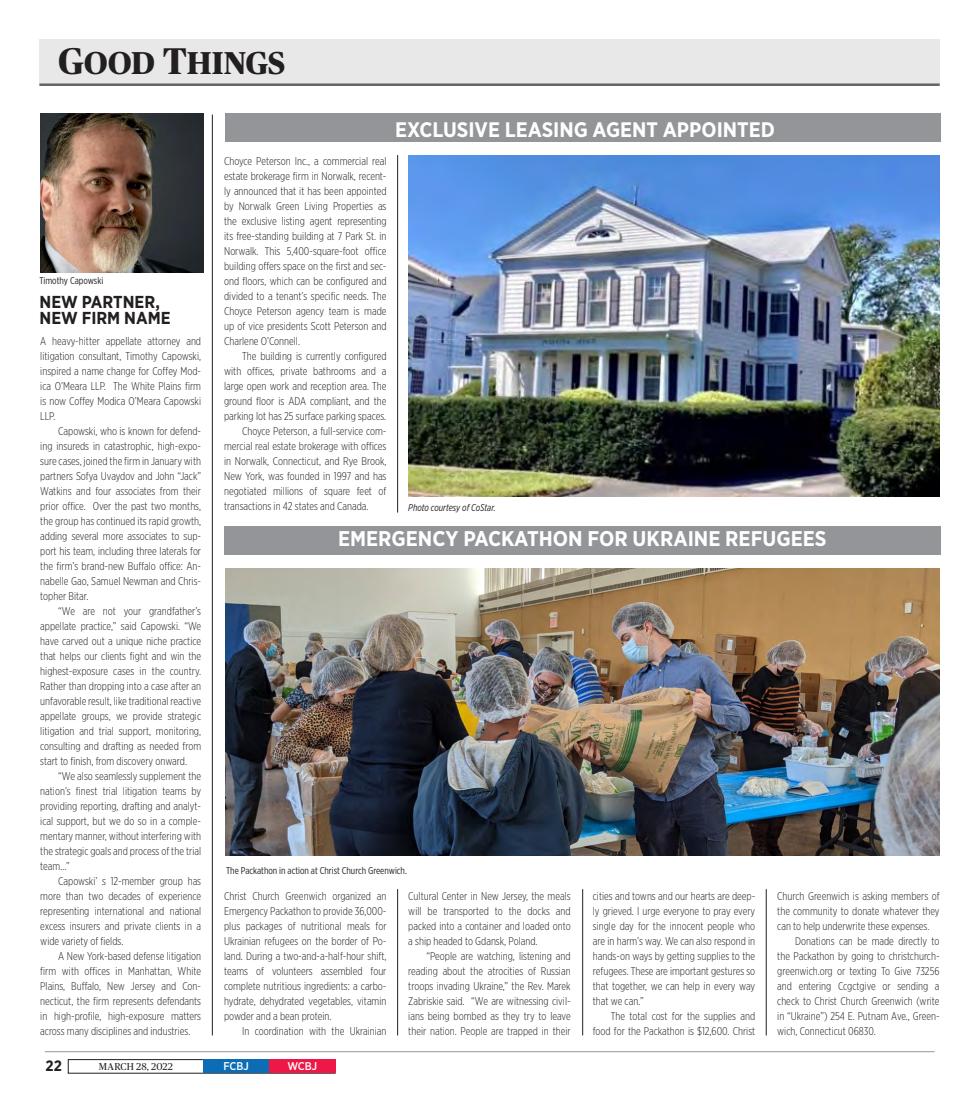
<style>
.page{position:relative;width:979px;height:1103px;background:#fff}
.page>*{position:absolute;margin:0;border:0;box-sizing:border-box;transform-origin:0 0}
.t1{font:700 37px "Publico Headline";color:#231f20}
.t2{font:700 21.25px "Gotham Narrow";color:#fff}
.t3{font:700 21px "Gotham Narrow";color:#fff}
.t4{font:700 17.25px "Gotham Narrow";color:#231f20}
.t5{font:700 15px "Gotham Narrow";color:#231f20}
.Body{font:300 11.25px/15px "Gotham X Narrow";color:#231f20;text-align:justify}
._1st_paragraph{font:300 11.25px/15px "Gotham X Narrow";color:#231f20;text-align:justify}
.t6{font:500 11.25px "Gotham Narrow";color:#fff}
.t7{font:10px "Publico Headline";letter-spacing:.02em;color:#231f20}
.t8{font:9.88px "Gotham X Narrow";color:#231f20}
.t9{font:italic 9.88px "Gotham X Narrow";color:#231f20}
</style>
<div class="page">
<div style="left:68px;top:1059px;width:267px;height:14px;border:1px solid #231f20"></div>
<hr style="left:45px;top:1051px;width:889px;height:1px;background:#939598">
<div style="left:203px;top:1059px;width:66px;height:14px;background:#0d6cb6"></div>
<div style="left:269px;top:1059px;width:66px;height:14px;background:#ed1845"></div>
<div style="left:225px;top:114px;width:715px;height:28px;background:#939598"></div>
<hr style="left:212px;top:115px;width:1px;height:920px;background:#231f20">
<div style="left:224px;top:526px;width:716px;height:29px;background:#939598"></div>
<div style="left:39px;top:39px;width:900px;height:45px;background:#e8e8e8"></div>
<hr style="left:39px;top:83px;width:900px;height:3px;background:#636366">
<img style="left:408px;top:155px;width:531px;height:341px">
<img style="left:225px;top:568px;width:714px;height:287px">
<img style="left:40px;top:114px;width:163px;height:158px">
<hr style="left:397px;top:155px;width:1px;height:357px;background:#231f20">
<hr style="left:397px;top:889px;width:1px;height:146px;background:#231f20">
<hr style="left:582px;top:889px;width:1px;height:146px;background:#231f20">
<hr style="left:766px;top:889px;width:1px;height:146px;background:#231f20">
<p class="t1" style="left:58px;top:34px;width:229px">Good Things</p>
<p class="t3" style="left:395px;top:116px;width:381px">EXCLUSIVE LEASING AGENT APPOINTED</p>
<p class="t8" style="left:39px;top:274px;width:65px">Timothy Capowski</p>
<p class="t4" style="left:40px;top:291px;width:122px">NEW PARTNER,</p>
<p class="t4" style="left:40px;top:307px;width:133px">NEW FIRM NAME</p>
<p class="_1st_paragraph" style="left:40px;top:333px;width:162px">A heavy-hitter appellate attorney and litigation consultant, Timothy Capowski, inspired a name change for Coffey Mod&shy;ica O’Meara LLP. The White Plains firm is now Coffey Modica O’Meara Capowski LLP.</p>
<p class="Body" style="left:40px;top:423px;width:162px;text-indent:18px">Capowski, who is known for defend&shy;ing insureds in catastrophic, high-expo&shy;sure cases, joined the firm in January with partners Sofya Uvaydov and John “Jack” Watkins and four associates from their prior office. Over the past two months, the group has continued its rapid growth, adding several more associates to sup&shy;port his team, including three laterals for the firm’s brand-new Buffalo office: An&shy;nabelle Gao, Samuel Newman and Chris&shy;topher Bitar.</p>
<p class="Body" style="left:40px;top:603px;width:162px;text-indent:18px">“We are not your grandfather’s appellate practice,” said Capowski. “We have carved out a unique niche practice that helps our clients fight and win the highest-exposure cases in the country.<br>Rather than dropping into a case after an unfavorable result, like traditional reactive appellate groups, we provide strategic litigation and trial support, monitoring, consulting and drafting as needed from start to finish, from discovery onward.</p>
<p class="Body" style="left:40px;top:768px;width:162px;text-indent:18px">“We also seamlessly supplement the nation’s finest trial litigation teams by providing reporting, drafting and analyt&shy;ical support, but we do so in a comple&shy;mentary manner, without interfering with the strategic goals and process of the trial team…”</p>
<p class="Body" style="left:40px;top:873px;width:162px;text-indent:18px">Capowski’ s 12-member group has more than two decades of experience representing international and national excess insurers and private clients in a wide variety of fields.</p>
<p class="Body" style="left:40px;top:948px;width:162px;text-indent:18px">A New York-based defense litigation firm with offices in Manhattan, White Plains, Buffalo, New Jersey and Con&shy;necticut, the firm represents defendants in high-profile, high-exposure matters across many disciplines and industries.</p>
<p class="_1st_paragraph" style="left:224px;top:153px;width:164px">Choyce Peterson Inc., a commercial real estate brokerage firm in Norwalk, recent&shy;ly announced that it has been appointed by Norwalk Green Living Properties as the exclusive listing agent representing its free-standing building at 7 Park St. in Norwalk. This 5,400-square-foot office building offers space on the first and sec&shy;ond floors, which can be configured and divided to a tenant’s specific needs. The Choyce Peterson agency team is made up of vice presidents Scott Peterson and Charlene O’Connell.</p>
<p class="Body" style="left:224px;top:348px;width:164px;text-indent:18px">The building is currently configured with offices, private bathrooms and a large open work and reception area. The ground floor is ADA compliant, and the parking lot has 25 surface parking spaces.</p>
<p class="Body" style="left:224px;top:423px;width:164px;text-indent:18px">Choyce Peterson, a full-service com&shy;mercial real estate brokerage with offices in Norwalk, Connecticut, and Rye Brook, New York, was founded in 1997 and has negotiated millions of square feet of transactions in 42 states and Canada.</p>
<p class="t9" style="left:408px;top:502px;width:89px">Photo courtesy of CoStar.</p>
<p class="t2" style="left:338px;top:525px;width:490px">EMERGENCY PACKATHON FOR UKRAINE REFUGEES</p>
<p class="t8" style="left:226px;top:864px;width:182px">The Packathon in action at Christ Church Greenwich.</p>
<p class="_1st_paragraph" style="left:224px;top:888px;width:164px">Christ Church Greenwich organized an Emergency Packathon to provide 36,000- plus packages of nutritional meals for Ukrainian refugees on the border of Po&shy;land. During a two-and-a-half-hour shift, teams of volunteers assembled four complete nutritious ingredients: a carbo&shy;hydrate, dehydrated vegetables, vitamin powder and a bean protein.</p>
<p class="Body" style="left:242px;top:1023px;width:146px">In coordination with the Ukrainian</p>
<p class="Body" style="left:408px;top:888px;width:164px">Cultural Center in New Jersey, the meals will be transported to the docks and packed into a container and loaded onto a ship headed to Gdansk, Poland.</p>
<p class="Body" style="left:408px;top:948px;width:164px;text-indent:18px">“People are watching, listening and reading about the atrocities of Russian troops invading Ukraine,” the Rev. Marek Zabriskie said. “We are witnessing civil&shy;ians being bombed as they try to leave their nation. People are trapped in their</p>
<p class="Body" style="left:593px;top:888px;width:164px">cities and towns and our hearts are deep&shy;ly grieved. I urge everyone to pray every single day for the innocent people who are in harm’s way. We can also respond in hands-on ways by getting supplies to the refugees. These are important gestures so that together, we can help in every way that we can.”</p>
<p class="Body" style="left:593px;top:1008px;width:164px;text-align:right">The total cost for the supplies and food for the Packathon is $12,600. Christ</p>
<p class="Body" style="left:777px;top:888px;width:164px">Church Greenwich is asking members of the community to donate whatever they can to help underwrite these expenses.</p>
<p class="Body" style="left:777px;top:933px;width:164px;text-indent:18px">Donations can be made directly to the Packathon by going to christchurch&shy;greenwich.org or texting To Give 73256 and entering Ccgctgive or sending a check to Christ Church Greenwich (write in “Ukraine”) 254 E. Putnam Ave., Green&shy;wich, Connecticut 06830.</p>
<h3 class="t5" style="left:46px;top:1056px;width:18px">22</h3>
<p class="t7" style="left:99px;top:1059px;width:76px">MARCH 28, 2022</p>
<p class="t6" style="left:223px;top:1058px;width:27px">FCBJ</p>
<p class="t6" style="left:287px;top:1058px;width:31px">WCBJ</p>
</div>
